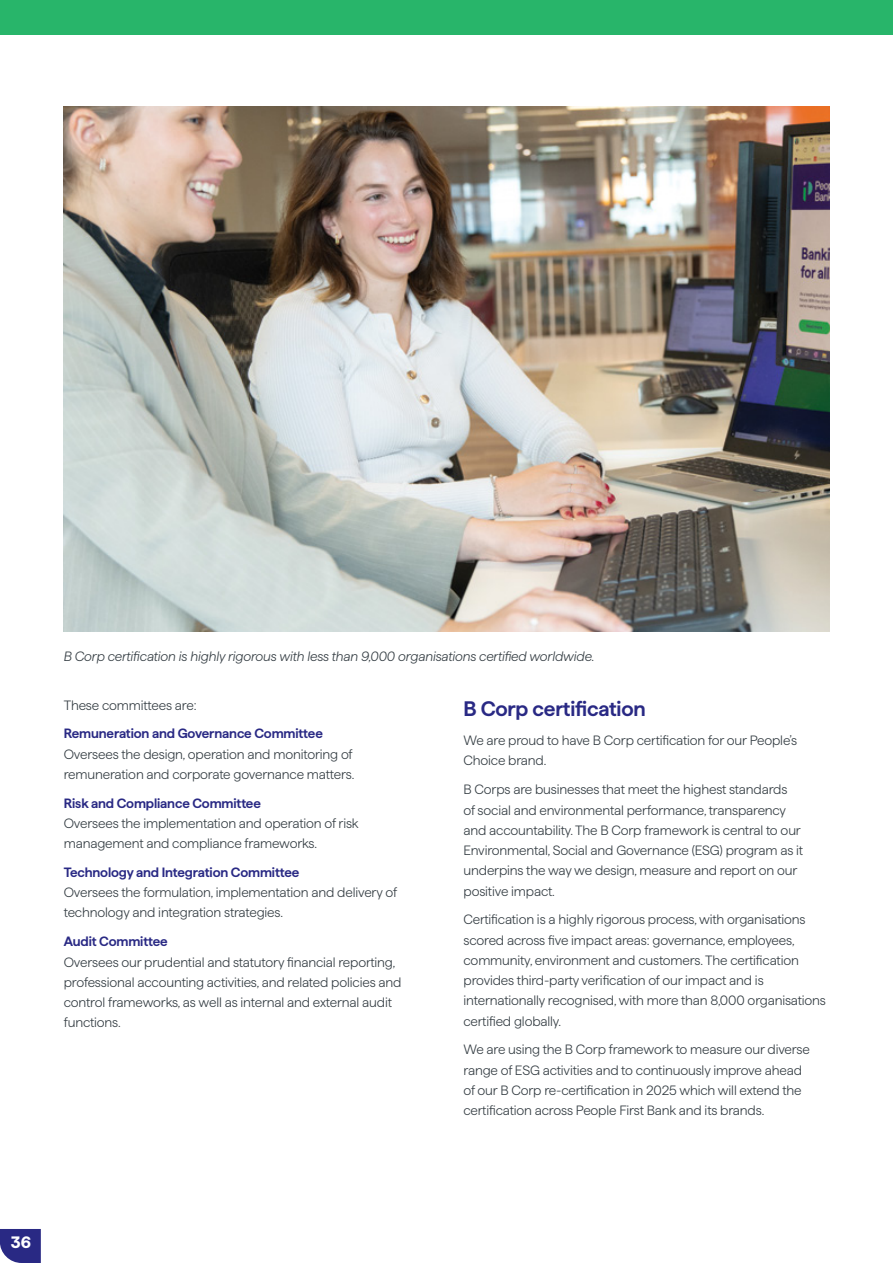
<style>
.page{position:relative;width:893px;height:1263px;background:#fff}
.page>*{position:absolute;margin:0;border:0;box-sizing:border-box;transform-origin:0 0}
.t1{font:600 21px "Haffer";letter-spacing:-.01em;color:#292984}
.t2{font:700 16.5px "Haffer";color:#fff}
.t3{font:300 13.5px/20.2px "Haffer";letter-spacing:-.01em;color:#333c42}
.t4{font:600 13.5px "Haffer";letter-spacing:-.01em;color:#292984}
.t5{font:italic 300 13.5px "Haffer";letter-spacing:-.01em;color:#333c42}
</style>
<div class="page">
<svg style="left:0;top:1229px;width:41px;height:34px"></svg>
<div style="left:0;top:0;width:893px;height:34px;background:#28b56a"></div>
<hr style="left:892px;top:0;width:1px;height:34px;background:#34c3e0">
<img style="left:64px;top:106px;width:765px;height:525px">
<p class="t5" style="left:64px;top:647px;width:532px">B Corp certification is highly rigorous with less than 9,000 organisations certified worldwide.</p>
<p class="t3" style="left:64px;top:694px;width:134px">These committees are:</p>
<p class="t4" style="left:64px;top:724px;width:261px">Remuneration and Governance Committee</p>
<p class="t3" style="left:64px;top:743px;width:292px">Oversees the design, operation and monitoring of remuneration and corporate governance matters.</p>
<p class="t4" style="left:64px;top:793px;width:199px">Risk and Compliance Committee</p>
<p class="t3" style="left:64px;top:812px;width:296px">Oversees the implementation and operation of risk management and compliance frameworks.</p>
<p class="t4" style="left:64px;top:862px;width:237px">Technology and Integration Committee</p>
<p class="t3" style="left:64px;top:881px;width:335px">Oversees the formulation, implementation and delivery of technology and integration strategies.</p>
<p class="t4" style="left:64px;top:931px;width:105px">Audit Committee</p>
<p class="t3" style="left:64px;top:950px;width:339px">Oversees our prudential and statutory financial reporting, professional accounting activities, and related policies and control frameworks, as well as internal and external audit functions.</p>
<h1 class="t1" style="left:463px;top:694px;width:184px">B Corp certification</h1>
<p class="t3" style="left:463px;top:729px;width:335px">We are proud to have B Corp certification for our People’s<br>Choice brand.</p>
<p class="t3" style="left:463px;top:778px;width:341px">B Corps are businesses that meet the highest standards<br>of social and environmental performance, transparency and accountability. The B Corp framework is central to our Environmental, Social and Governance (ESG) program as it underpins the way we design, measure and report on our positive impact.</p>
<p class="t3" style="left:463px;top:908px;width:364px">Certification is a highly rigorous process, with organisations scored across five impact areas: governance, employees, community, environment and customers. The certification provides third-party verification of our impact and is internationally recognised, with more than 8,000 organisations certified globally.</p>
<p class="t3" style="left:463px;top:1038px;width:348px">We are using the B Corp framework to measure our diverse range of ESG activities and to continuously improve ahead of our B Corp re-certification in 2025 which will extend the certification across People First Bank and its brands.</p>
<p class="t2" style="left:11px;top:1229px;width:22px">36</p>
</div>
